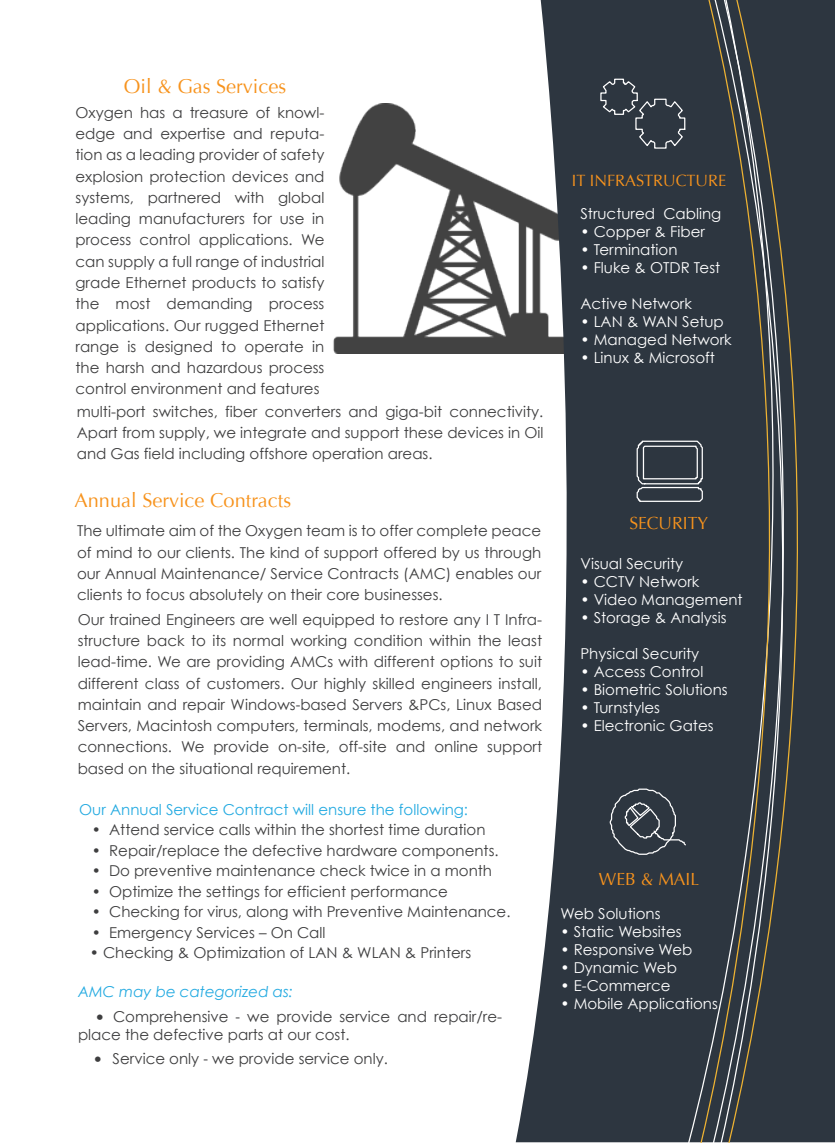
<style>
.page{position:relative;width:835px;height:1143px;background:#fff}
.page>*{position:absolute;margin:0;border:0;box-sizing:border-box;transform-origin:0 0}
.t1{font:20px "Optima";color:#f7931d}
.t2{font:17.5px "Optima";color:#f7931d}
.t3{font:16.25px "Optima";color:#f7931d}
.t4{font:15px/21.4px "Century Gothic";color:#3e3e3f;text-align:justify}
.t5{font:15px "Century Gothic";color:#fff}
.t6{font:15px "Century Gothic";color:#24aae1}
.t7{font:italic 15px "Century Gothic";color:#24aae1}
.s1{font-family:"Myriad Pro"}
.s2{font-family:"Verdana"}
</style>
<div class="page">
<img style="left:333px;top:103px;width:182px;height:250px">
<svg style="left:515px;top:0;width:172px;height:1141px;fill:#2d3640"></svg>
<div style="left:687px;top:0;width:12px;height:1142px;background:#2d3640"></div>
<div style="left:826px;top:0;width:8px;height:1142px;background:#2d3640"></div>
<svg style="left:699px;top:0;width:127px;height:1142px;background:#363d44"></svg>
<svg style="left:635px;top:439px;width:68px;height:63px;background:#4d555d"></svg>
<svg style="left:599px;top:78px;width:86px;height:71px;background:#3c454e"></svg>
<svg style="left:609px;top:787px;width:78px;height:68px;background:#424a53"></svg>
<h1 class="t1" style="left:124px;top:74px;width:164px">Oil &amp; Gas Services</h1>
<p class="t4" style="left:75px;top:101px;width:469px;text-align:left">Oxygen has a treasure of knowl-<br>edge and expertise and reputa-<br>tion as a leading provider of safety<br>explosion protection devices and<br>systems, partnered with global<br>leading manufacturers for use in<br>process control applications. We<br>can supply a full range of industrial<br>grade Ethernet products to satisfy<br>the most demanding process<br>applications. Our rugged Ethernet<br>range is designed to operate in<br>the harsh and hazardous process<br>control environment and features<br>multi-port switches, fiber converters and giga-bit connectivity.<br>Apart from supply, we integrate and support these devices in Oil and Gas field including offshore operation areas.</p>
<h1 class="t1" style="left:74px;top:488px;width:218px">Annual Service Contracts</h1>
<p class="t4" style="left:77px;top:520px;width:465px">The ultimate aim of the Oxygen team is to offer complete peace of mind to our clients. The kind of support offered by us through our Annual Maintenance/ Service Contracts (AMC) enables our clients to focus absolutely on their core businesses.</p>
<p class="t4" style="left:78px;top:608px;width:466px">Our trained Engineers are well equipped to restore any I T Infra&shy;structure back to its normal working condition within the least lead-time. We are providing AMCs with different options to suit different class of customers. Our highly skilled engineers install, maintain and repair Windows<span class="s1">‐</span>based Servers &amp;PCs, Linux Based Servers, Macintosh computers, terminals, modems, and network connections. We provide on-site, off-site and online support based on the situational requirement.</p>
<p class="t6" style="left:79px;top:799px;width:390px">Our Annual Service Contract will ensure the following:</p>
<p class="t4" style="left:92px;top:818px;width:395px">• Attend service calls within the shortest time duration</p>
<p class="t4" style="left:92px;top:839px;width:408px">• Repair/replace the defective hardware components.</p>
<p class="t4" style="left:92px;top:859px;width:402px">• Do preventive maintenance check twice in a month</p>
<p class="t4" style="left:92px;top:880px;width:358px">• Optimize the settings for efficient performance</p>
<p class="t4" style="left:92px;top:900px;width:420px">• Checking for virus, along with Preventive Maintenance.</p>
<p class="t4" style="left:92px;top:921px;width:235px">• Emergency Services – On Call</p>
<p class="t4" style="left:90px;top:941px;width:383px">• Checking &amp; Optimization of LAN &amp; WLAN &amp; Printers</p>
<p class="t7" style="left:78px;top:982px;width:216px">AMC may be categorized as:</p>
<p class="t4" style="left:78px;top:1006px;width:425px;line-height:18px;text-indent:18px"><span class="s2">•</span> Comprehensive <span class="s1">‐</span> we provide service and repair/re&shy;place the defective parts at our cost.</p>
<p class="t4" style="left:94px;top:1047px;width:295px"><span class="s2">•</span> Service only <span class="s1">‐</span> we provide service only.</p>
<p class="t3" style="left:571px;top:171px;width:156px">IT INFRASTRUCTURE</p>
<p class="t5" style="left:580px;top:204px;width:142px">Structured Cabling</p>
<p class="t5" style="left:580px;top:222px;width:126px">• Copper &amp; Fiber</p>
<p class="t5" style="left:580px;top:240px;width:99px">• Termination</p>
<p class="t5" style="left:580px;top:258px;width:141px">• Fluke &amp; OTDR Test</p>
<p class="t5" style="left:580px;top:294px;width:113px">Active Network</p>
<p class="t5" style="left:580px;top:312px;width:145px">• LAN &amp; WAN Setup</p>
<p class="t5" style="left:580px;top:330px;width:153px">• Managed Network</p>
<p class="t5" style="left:580px;top:348px;width:136px">• Linux &amp; Microsoft</p>
<p class="t2" style="left:629px;top:512px;width:80px">SECURITY</p>
<p class="t5" style="left:580px;top:554px;width:104px">Visual Security</p>
<p class="t5" style="left:580px;top:572px;width:120px">• CCTV Network</p>
<p class="t5" style="left:580px;top:590px;width:164px">• Video Management</p>
<p class="t5" style="left:580px;top:608px;width:148px">• Storage &amp; Analysis</p>
<p class="t5" style="left:580px;top:644px;width:120px">Physical Security</p>
<p class="t5" style="left:580px;top:662px;width:124px">• Access Control</p>
<p class="t5" style="left:580px;top:680px;width:149px">• Biometric Solutions</p>
<p class="t5" style="left:580px;top:698px;width:81px">• Turnstyles</p>
<p class="t5" style="left:580px;top:716px;width:135px">• Electronic Gates</p>
<p class="t2" style="left:598px;top:868px;width:102px">WEB &amp; MAIL</p>
<p class="t5" style="left:560px;top:904px;width:102px">Web Solutions</p>
<p class="t5" style="left:560px;top:922px;width:123px">• Static Websites</p>
<p class="t5" style="left:560px;top:940px;width:133px">• Responsive Web</p>
<p class="t5" style="left:560px;top:958px;width:118px">• Dynamic Web</p>
<p class="t5" style="left:560px;top:976px;width:112px">• E-Commerce</p>
<p class="t5" style="left:560px;top:994px;width:159px">• Mobile Applications</p>
</div>
